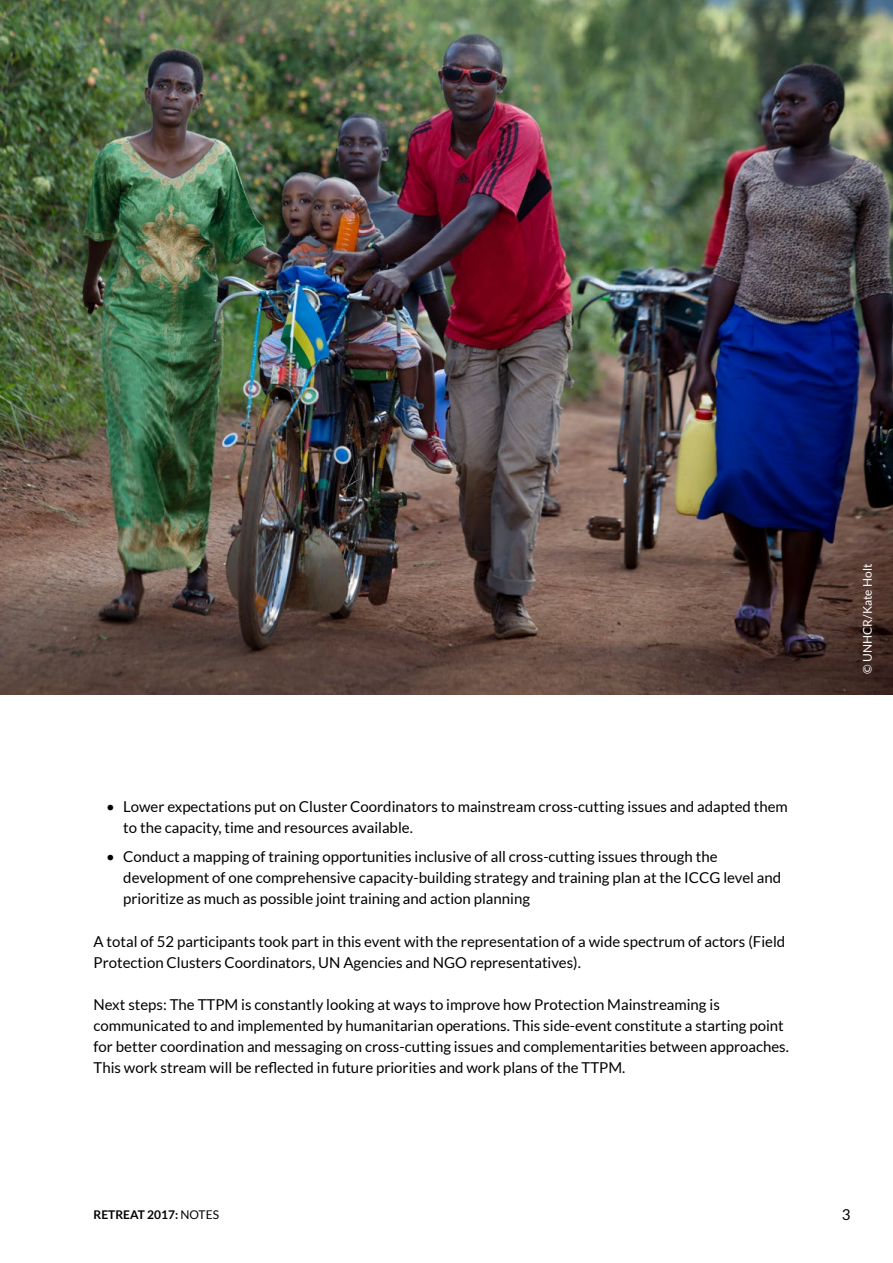
<style>
.page{position:relative;width:893px;height:1263px;background:#fff}
.page>*{position:absolute;margin:0;border:0;box-sizing:border-box;transform-origin:0 0}
.t1{font:15px/21px "Lato";color:#000}
.t2{font:700 12px "Lato";color:#000}
.t3{font:12px "Lato";color:#fff}
.s1{font-weight:400}
</style>
<div class="page">
<img style="left:0;top:0;width:893px;height:695px">
<p class="t1" style="left:123px;top:796px;width:666px;text-indent:-17px">• Lower expectations put on Cluster Coordinators to mainstream cross-cutting issues and adapted them to the capacity, time and resources available.</p>
<p class="t1" style="left:123px;top:846px;width:659px;text-indent:-17px">• Conduct a mapping of training opportunities inclusive of all cross-cutting issues through the development of one comprehensive capacity-building strategy and training plan at the ICCG level and prioritize as much as possible joint training and action planning</p>
<p class="t1" style="left:94px;top:931px;width:693px">A total of 52 participants took part in this event with the representation of a wide spectrum of actors (Field<br>Protection Clusters Coordinators, UN Agencies and NGO representatives).</p>
<p class="t1" style="left:94px;top:994px;width:697px">Next steps: The TTPM is constantly looking at ways to improve how Protection Mainstreaming is communicated to and implemented by humanitarian operations. This side-event constitute a starting point for better coordination and messaging on cross-cutting issues and complementarities between approaches.<br>This work stream will be reflected in future priorities and work plans of the TTPM.</p>
<p class="t3" style="left:861px;top:674px;width:111px;rotate:-90deg">© UNHCR/Kate Holt</p>
<p class="t2" style="left:94px;top:1208px;width:127px">RETREAT 2017: <span class="s1">NOTES</span></p>
<p class="t1" style="left:842px;top:1204px;width:10px">3</p>
</div>
